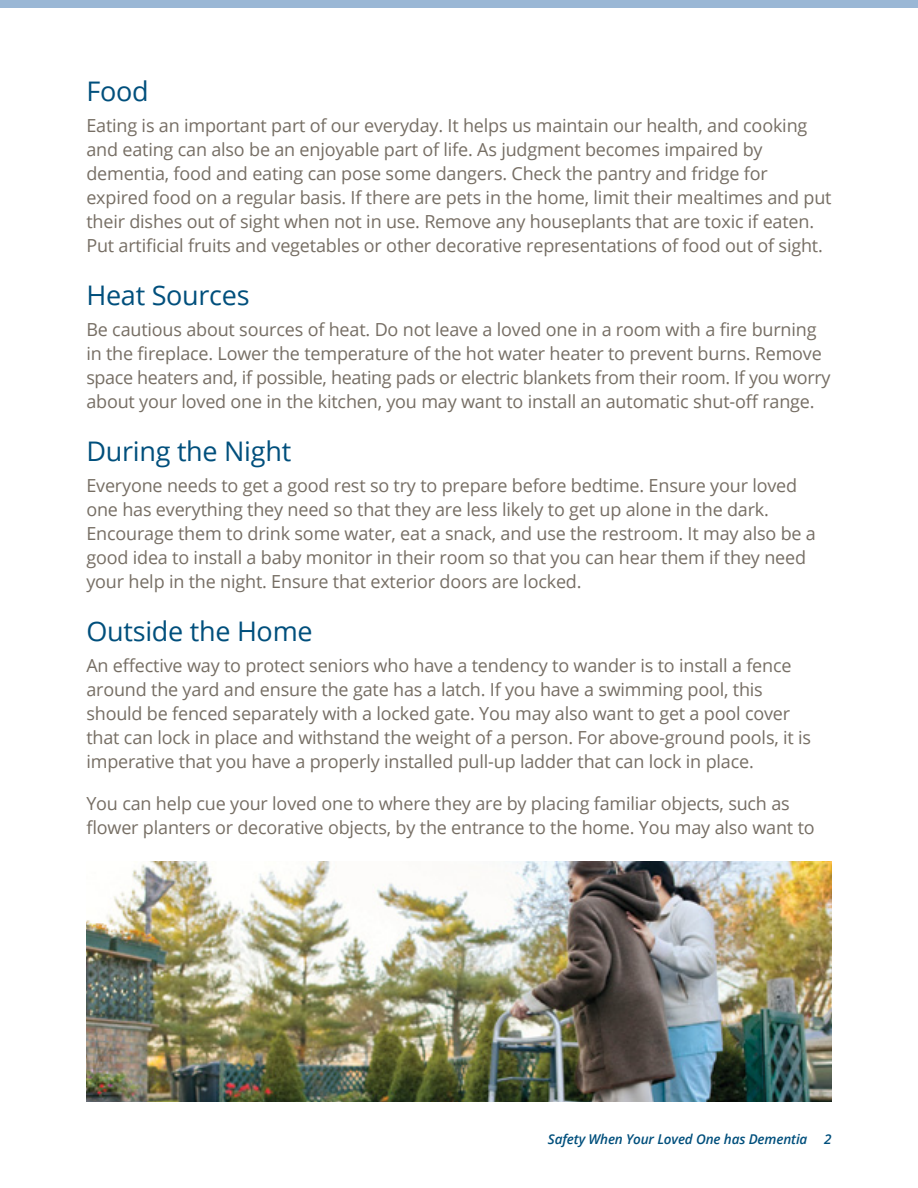
<style>
.page{position:relative;width:918px;height:1188px;background:#fff}
.page>*{position:absolute;margin:0;border:0;box-sizing:border-box;transform-origin:0 0}
.t1{font:27px "Open Sans";letter-spacing:-.01em;color:#004f7c}
.t2{font:18px/24px "Open Sans";letter-spacing:-.01em;color:#766e64}
.t3{font:italic 600 13.5px "Open Sans";letter-spacing:-.01em;color:#004f7c}
</style>
<div class="page">
<div style="left:0;top:0;width:918px;height:8px;background:#9ab7d5"></div>
<img style="left:86px;top:862px;width:746px;height:240px">
<h1 class="t1" style="left:86px;top:73px;width:64px">Food</h1>
<p class="t2" style="left:86px;top:113px;width:747px">Eating is an important part of our everyday. It helps us maintain our health, and cooking and eating can also be an enjoyable part of life. As judgment becomes impaired by dementia, food and eating can pose some dangers. Check the pantry and fridge for expired food on a regular basis. If there are pets in the home, limit their mealtimes and put their dishes out of sight when not in use. Remove any houseplants that are toxic if eaten.<br>Put artificial fruits and vegetables or other decorative representations of food out of sight.</p>
<h1 class="t1" style="left:86px;top:277px;width:165px">Heat Sources</h1>
<p class="t2" style="left:86px;top:317px;width:746px">Be cautious about sources of heat. Do not leave a loved one in a room with a fire burning in the fireplace. Lower the temperature of the hot water heater to prevent burns. Remove space heaters and, if possible, heating pads or electric blankets from their room. If you worry about your loved one in the kitchen, you may want to install an automatic shut-off range.</p>
<h1 class="t1" style="left:86px;top:433px;width:206px">During the Night</h1>
<p class="t2" style="left:86px;top:473px;width:731px">Everyone needs to get a good rest so try to prepare before bedtime. Ensure your loved one has everything they need so that they are less likely to get up alone in the dark.<br>Encourage them to drink some water, eat a snack, and use the restroom. It may also be a good idea to install a baby monitor in their room so that you can hear them if they need your help in the night. Ensure that exterior doors are locked.</p>
<h1 class="t1" style="left:86px;top:613px;width:228px">Outside the Home</h1>
<p class="t2" style="left:86px;top:653px;width:726px">An effective way to protect seniors who have a tendency to wander is to install a fence around the yard and ensure the gate has a latch. If you have a swimming pool, this should be fenced separately with a locked gate. You may also want to get a pool cover that can lock in place and withstand the weight of a person. For above-ground pools, it is imperative that you have a properly installed pull-up ladder that can lock in place.</p>
<p class="t2" style="left:86px;top:791px;width:730px">You can help cue your loved one to where they are by placing familiar objects, such as flower planters or decorative objects, by the entrance to the home. You may also want to</p>
<p class="t3" style="left:548px;top:1130px;width:285px">Safety When Your Loved One has Dementia 2</p>
</div>
